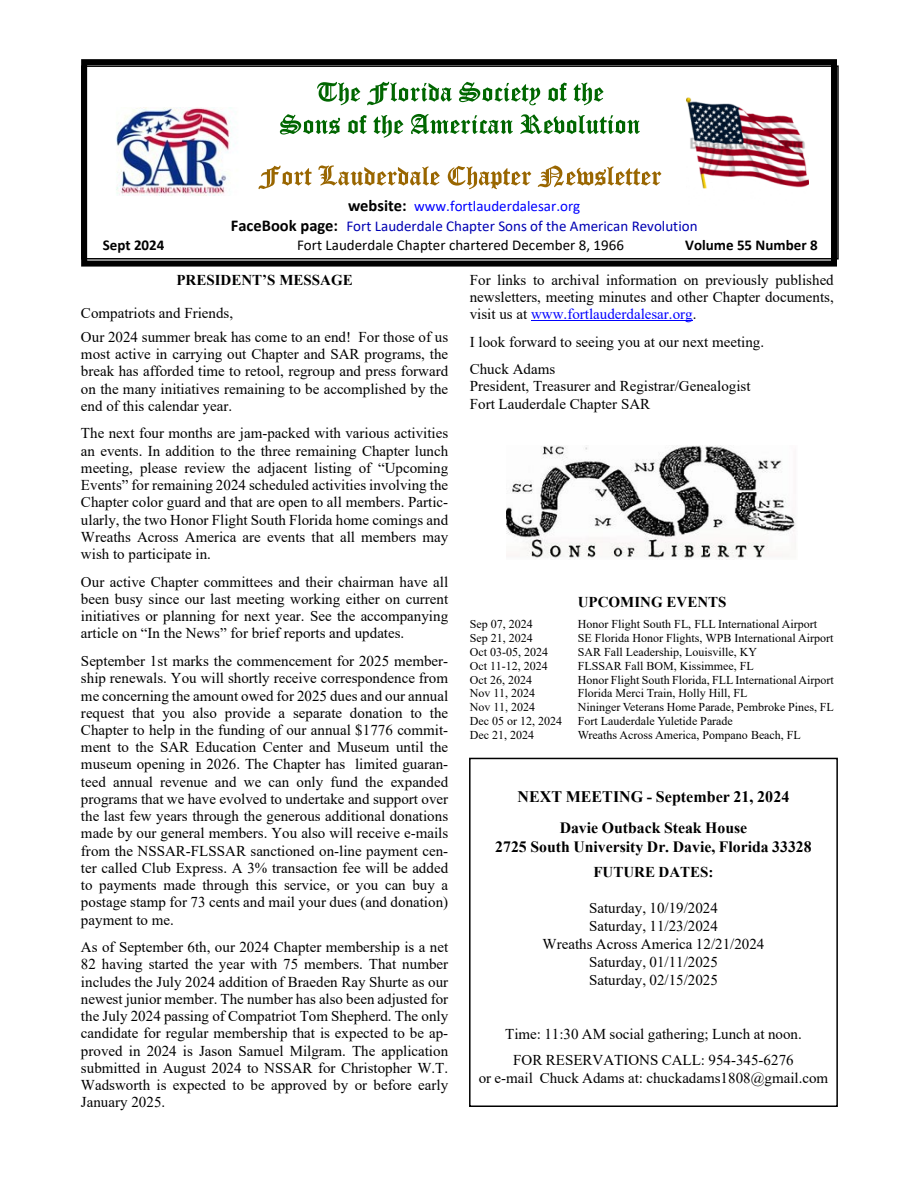
<style>
.page{position:relative;width:918px;height:1188px;background:#fff}
.page>*{position:absolute;margin:0;border:0;box-sizing:border-box;transform-origin:0 0}
.t1{font:700 16.05px "Times New Roman";color:#000}
.t2{font:700 15.75px/18.9px "Times New Roman";color:#000;text-align:center}
.t3{font:15px/17.2px "Times New Roman";color:#000;text-align:justify}
.t4{font:15px/20.1px "Calibri";color:#0000b3;text-align:center}
.t5{font:15px "Calibri";color:#000}
.t6{font:700 15px "Times New Roman";color:#000}
.t7{font:700 15px "Calibri";color:#000}
.t8{font:12px "Times New Roman";color:#000}
.s1{font-weight:700;font-size:16.5px;color:#000}
.s2{color:#00f}
</style>
<div class="page">
<div style="left:81px;top:65px;width:758px;height:195px;border:2px solid #000"></div>
<svg style="left:317px;top:82px;width:43px;height:23px"></svg>
<svg style="left:367px;top:82px;width:85px;height:23px"></svg>
<svg style="left:459px;top:82px;width:81px;height:23px"></svg>
<svg style="left:548px;top:83px;width:19px;height:19px"></svg>
<svg style="left:574px;top:83px;width:30px;height:22px"></svg>
<svg style="left:280px;top:114px;width:60px;height:21px"></svg>
<svg style="left:348px;top:115px;width:19px;height:19px"></svg>
<svg style="left:374px;top:115px;width:30px;height:23px"></svg>
<svg style="left:411px;top:114px;width:102px;height:20px"></svg>
<svg style="left:520px;top:114px;width:120px;height:20px"></svg>
<svg style="left:259px;top:166px;width:53px;height:23px"></svg>
<svg style="left:318px;top:165px;width:122px;height:21px"></svg>
<svg style="left:448px;top:166px;width:83px;height:23px"></svg>
<svg style="left:538px;top:165px;width:124px;height:22px"></svg>
<div style="left:81px;top:59px;width:756px;height:208px;border:6px solid #000"></div>
<div style="left:469px;top:758px;width:369px;height:349px;border:2px solid #000"></div>
<img style="left:687px;top:97px;width:121px;height:92px">
<hr style="left:531px;top:320px;width:162px;height:1px;background:#00f">
<img style="left:116px;top:108px;width:118px;height:88px">
<img style="left:506px;top:445px;width:290px;height:113px">
<p class="t4" style="left:231px;top:197px;width:468px"><span class="s1">website:</span> <span class="s2">www.fortlauderdalesar.org<br></span><span class="s1">FaceBook page:</span> Fort Lauderdale Chapter Sons of the American Revolution</p>
<p class="t7" style="left:103px;top:239px;width:63px">Sept 2024</p>
<p class="t5" style="left:297px;top:239px;width:328px">Fort Lauderdale Chapter chartered December 8, 1966</p>
<p class="t7" style="left:685px;top:239px;width:134px">Volume 55 Number 8</p>
<p class="t6" style="left:176px;top:274px;width:178px">PRESIDENT’S MESSAGE</p>
<p class="t3" style="left:81px;top:302px;width:369px;line-height:24.2px">Compatriots and Friends,<br>Our 2024 summer break has come to an end! For those of us</p>
<p class="t3" style="left:81px;top:347px;width:369px">most active in carrying out Chapter and SAR programs, the break has afforded time to retool, regroup and press forward on the many initiatives remaining to be accomplished by the end of this calendar year.</p>
<p class="t3" style="left:81px;top:426px;width:369px">The next four months are jam-packed with various activities an events. In addition to the three remaining Chapter lunch meeting, please review the adjacent listing of “Upcoming Events” for remaining 2024 scheduled activities involving the Chapter color guard and that are open to all members. Partic&shy;ularly, the two Honor Flight South Florida home comings and Wreaths Across America are events that all members may wish to participate in.</p>
<p class="t3" style="left:81px;top:575px;width:369px">Our active Chapter committees and their chairman have all been busy since our last meeting working either on current initiatives or planning for next year. See the accompanying article on “In the News” for brief reports and updates.</p>
<p class="t3" style="left:81px;top:654px;width:369px">September 1st marks the commencement for 2025 member&shy;ship renewals. You will shortly receive correspondence from me concerning the amount owed for 2025 dues and our annual request that you also provide a separate donation to the Chapter to help in the funding of our annual $1776 commit&shy;ment to the SAR Education Center and Museum until the museum opening in 2026. The Chapter has limited guaran&shy;teed annual revenue and we can only fund the expanded programs that we have evolved to undertake and support over the last few years through the generous additional donations made by our general members. You also will receive e-mails from the NSSAR-FLSSAR sanctioned on-line payment cen&shy;ter called Club Express. A 3% transaction fee will be added to payments made through this service, or you can buy a postage stamp for 73 cents and mail your dues (and donation) payment to me.</p>
<p class="t3" style="left:81px;top:940px;width:369px">As of September 6th, our 2024 Chapter membership is a net 82 having started the year with 75 members. That number includes the July 2024 addition of Braeden Ray Shurte as our newest junior member. The number has also been adjusted for the July 2024 passing of Compatriot Tom Shepherd. The only candidate for regular membership that is expected to be ap&shy;proved in 2024 is Jason Samuel Milgram. The application submitted in August 2024 to NSSAR for Christopher W.T.<br>Wadsworth is expected to be approved by or before early January 2025.</p>
<p class="t3" style="left:470px;top:272px;width:366px">For links to archival information on previously published newsletters, meeting minutes and other Chapter documents, visit us at <span class="s2">www.fortlauderdalesar.org</span>.</p>
<p class="t3" style="left:470px;top:329px;width:296px;line-height:27.6px">I look forward to seeing you at our next meeting.<br>Chuck Adams</p>
<p class="t3" style="left:470px;top:379px;width:282px">President, Treasurer and Registrar/Genealogist<br>Fort Lauderdale Chapter SAR</p>
<p class="t6" style="left:578px;top:597px;width:150px">UPCOMING EVENTS</p>
<p class="t8" style="left:470px;top:620px;width:65px">Sep 07, 2024</p>
<p class="t8" style="left:578px;top:620px;width:241px">Honor Flight South FL, FLL International Airport</p>
<p class="t8" style="left:470px;top:634px;width:65px">Sep 21, 2024</p>
<p class="t8" style="left:578px;top:634px;width:257px">SE Florida Honor Flights, WPB International Airport</p>
<p class="t8" style="left:470px;top:648px;width:80px">Oct 03-05, 2024</p>
<p class="t8" style="left:578px;top:648px;width:181px">SAR Fall Leadership, Louisville, KY</p>
<p class="t8" style="left:470px;top:661px;width:80px">Oct 11-12, 2024</p>
<p class="t8" style="left:578px;top:661px;width:178px">FLSSAR Fall BOM, Kissimmee, FL</p>
<p class="t8" style="left:470px;top:675px;width:64px">Oct 26, 2024</p>
<p class="t8" style="left:578px;top:675px;width:258px">Honor Flight South Florida, FLL International Airport</p>
<p class="t8" style="left:470px;top:689px;width:67px">Nov 11, 2024</p>
<p class="t8" style="left:578px;top:689px;width:171px">Florida Merci Train, Holly Hill, FL</p>
<p class="t8" style="left:470px;top:703px;width:67px">Nov 11, 2024</p>
<p class="t8" style="left:578px;top:703px;width:258px">Nininger Veterans Home Parade, Pembroke Pines, FL</p>
<p class="t8" style="left:470px;top:717px;width:94px">Dec 05 or 12, 2024</p>
<p class="t8" style="left:578px;top:717px;width:157px">Fort Lauderdale Yuletide Parade</p>
<p class="t8" style="left:470px;top:730px;width:66px">Dec 21, 2024</p>
<p class="t8" style="left:578px;top:730px;width:225px">Wreaths Across America, Pompano Beach, FL</p>
<p class="t1" style="left:518px;top:791px;width:273px">NEXT MEETING - September 21, 2024</p>
<p class="t2" style="left:495px;top:820px;width:318px">Davie Outback Steak House<br>2725 South University Dr. Davie, Florida 33328</p>
<p class="t6" style="left:593px;top:867px;width:122px">FUTURE DATES:</p>
<p class="t3" style="left:543px;top:901px;width:223px;line-height:18px;text-align:center">Saturday, 10/19/2024<br>Saturday, 11/23/2024<br>Wreaths Across America 12/21/2024<br>Saturday, 01/11/2025<br>Saturday, 02/15/2025</p>
<p class="t3" style="left:505px;top:1023px;width:298px;line-height:25.2px;text-align:center">Time: 11:30 AM social gathering; Lunch at noon.<br>FOR RESERVATIONS CALL: 954-345-6276</p>
<p class="t3" style="left:479px;top:1070px;width:351px">or e-mail Chuck Adams at: chuckadams1808@gmail.com</p>
</div>
